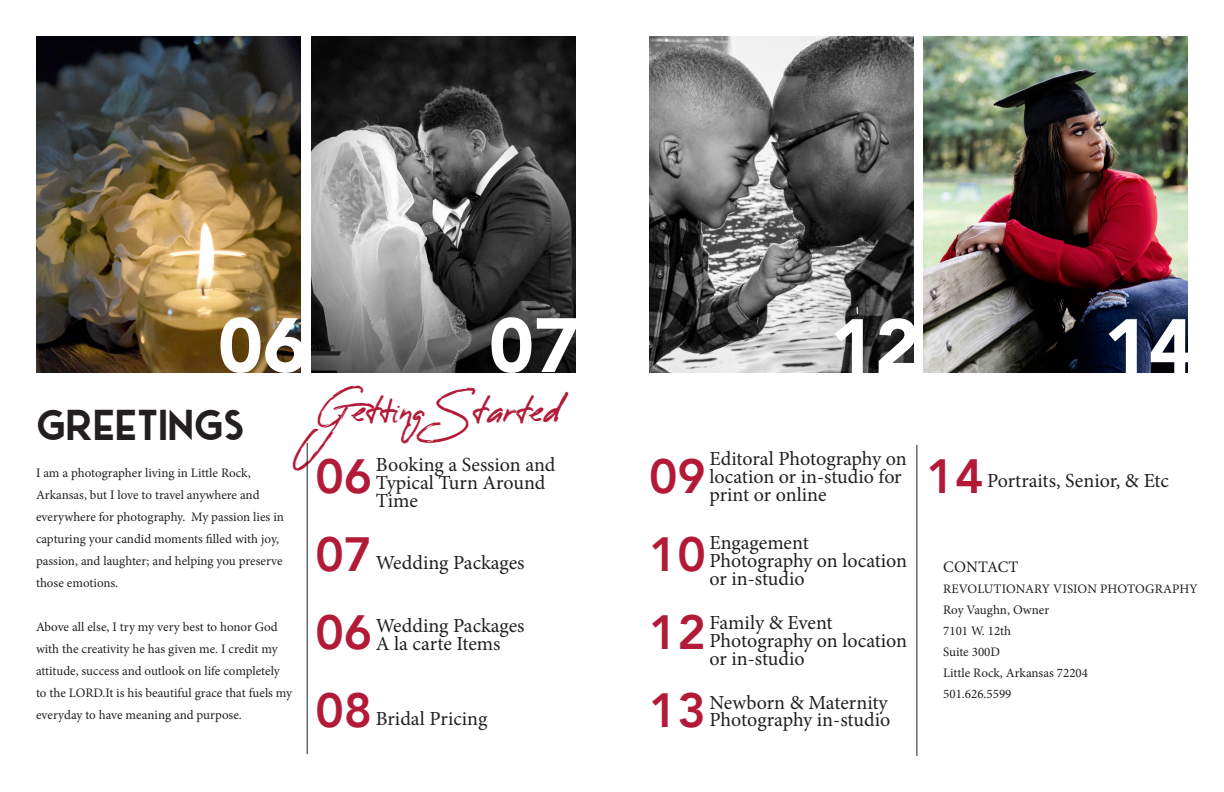
<style>
.page{position:relative;width:1224px;height:792px;background:#fff}
.page>*{position:absolute;margin:0;border:0;box-sizing:border-box;transform-origin:0 0}
.t1{font:900 76px "Avenir";color:#fff}
.t2{font:800 48px/78px "Avenir";color:#b31a38;text-align:justify}
.t3{font:900 39px "Ace Sans";color:#231f20}
.t4{font:32px "Reey";color:#b31a38}
.t5{font:20px/18px "Minion Pro";color:#231f20}
.t6{font:16px "Minion Pro";letter-spacing:.005em;color:#231f20}
.t7{font:13px/22px "Minion Pro";color:#231f20}
</style>
<div class="page">
<img style="left:36px;top:36px;width:265px;height:336px">
<img style="left:311px;top:36px;width:265px;height:336px">
<img style="left:649px;top:36px;width:265px;height:336px">
<img style="left:923px;top:36px;width:265px;height:336px">
<hr style="left:917px;top:445px;width:1px;height:311px;background:#231f20">
<hr style="left:307px;top:443px;width:1px;height:311px;background:#231f20">
<h1 class="t1" style="left:218px;top:280px;width:91px">06</h1>
<h3 class="t3" style="left:36px;top:394px;width:210px">GREETINGS</h3>
<p class="t7" style="left:36px;top:461px;width:249px">I am a photographer living in Little Rock, Arkansas, but I love to travel anywhere and everywhere for photography. My passion lies in capturing your candid moments filled with joy, passion, and laughter; and helping you preserve those emotions.</p>
<p class="t7" style="left:36px;top:615px;width:258px">Above all else, I try my very best to honor God with the creativity he has given me. I credit my attitude, success and outlook on life completely to the LORD.It is his beautiful grace that fuels my everyday to have meaning and purpose.</p>
<h1 class="t1" style="left:489px;top:280px;width:91px">07</h1>
<h1 class="t1" style="left:830px;top:281px;width:91px">12</h1>
<h1 class="t1" style="left:1104px;top:281px;width:91px">14</h1>
<h3 class="t4" style="left:315px;top:393px;width:250px">Getting Started</h3>
<h3 class="t5" style="left:709px;top:450px;width:199px">Editoral Photography on location or in-studio for print or online</h3>
<h2 class="t2" style="left:315px;top:437px;width:58px">06<br>07<br>06<br>08</h2>
<h3 class="t5" style="left:376px;top:456px;width:181px">Booking a Session and<br>Typical Turn Around<br>Time</h3>
<h2 class="t2" style="left:649px;top:437px;width:58px">09</h2>
<h2 class="t2" style="left:927px;top:437px;width:58px">14</h2>
<h3 class="t5" style="left:987px;top:472px;width:183px">Portraits, Senior, &amp; Etc</h3>
<h2 class="t2" style="left:649px;top:515px;width:58px">10<br>12<br>13</h2>
<h3 class="t5" style="left:709px;top:533px;width:199px">Engagement<br>Photography on location or in-studio</h3>
<h3 class="t5" style="left:376px;top:554px;width:150px">Wedding Packages</h3>
<p class="t6" style="left:943px;top:556px;width:77px">CONTACT</p>
<p class="t7" style="left:943px;top:578px;width:256px;line-height:21px">REVOLUTIONARY VISION PHOTOGRAPHY<br>Roy Vaughn, Owner<br>7101 W. 12th<br>Suite 300D<br>Little Rock, Arkansas 72204<br>501.626.5599</p>
<h3 class="t5" style="left:709px;top:613px;width:199px">Family &amp; Event<br>Photography on location or in-studio</h3>
<h3 class="t5" style="left:709px;top:694px;width:182px;line-height:17px">Newborn &amp; Maternity<br>Photography in-studio</h3>
<h3 class="t5" style="left:376px;top:617px;width:150px">Wedding Packages<br>A la carte Items</h3>
<h3 class="t5" style="left:376px;top:710px;width:113px">Bridal Pricing</h3>
</div>
